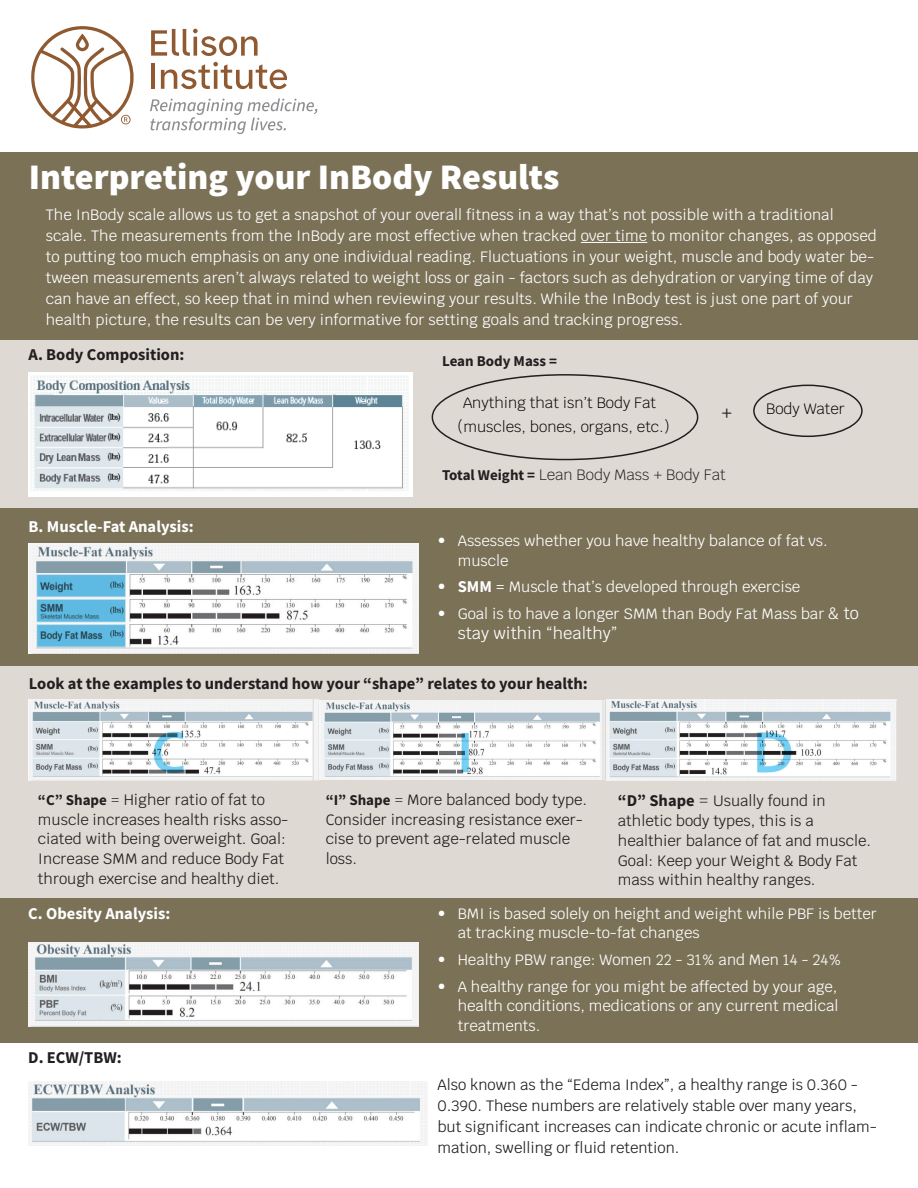
<style>
.page{position:relative;width:918px;height:1188px;background:#fff}
.page>*{position:absolute;margin:0;border:0;box-sizing:border-box;transform-origin:0 0}
.t1{font:900 36px "Source Sans Pro";color:#fff}
.t2{font:18px "Krub";color:#231f20}
.t3{font:700 16.5px "Source Sans Pro";color:#231f20}
.t4{font:700 16.5px "Source Sans Pro";color:#fff}
.t5{font:16.5px "Krub";color:#fff}
.t6{font:15px/21px "Krub";letter-spacing:.005em;color:#fff}
.t7{font:15px/19.8px "Krub";color:#231f20}
.t8{font:300 15px "Krub";color:#000}
.t9{font:300 15px "Krub";color:#231f20}
.t10{font:700 15px "Source Sans Pro";color:#231f20}
.s1{font-family:"Source Sans Pro";font-weight:700}
.s2{font-family:"Source Sans Pro";font-weight:700;font-size:16.5px}
.s3{font-size:16.5px}
.s4{font-weight:300}
.s5{font-weight:300;font-size:16.5px}
</style>
<div class="page">
<div style="left:0;top:898px;width:918px;height:145px;background:#7a7157"></div>
<div style="left:0;top:321px;width:918px;height:187px;background:#dedad3"></div>
<div style="left:0;top:508px;width:918px;height:158px;background:#7a7157"></div>
<div style="left:0;top:666px;width:918px;height:232px;background:#dedad3"></div>
<img style="left:28px;top:543px;width:390px;height:110px">
<img style="left:28px;top:943px;width:390px;height:83px">
<img style="left:28px;top:372px;width:384px;height:124px">
<img style="left:28px;top:1082px;width:400px;height:63px">
<div style="left:0;top:152px;width:918px;height:188px;background:#7a7157"></div>
<svg style="left:150px;top:98px;width:167px;height:36px"></svg>
<svg style="left:151px;top:29px;width:107px;height:27px"></svg>
<hr style="left:151px;top:64px;width:4px;height:25px;background:#8f5a31">
<svg style="left:161px;top:62px;width:126px;height:27px"></svg>
<svg style="left:31px;top:26px;width:103px;height:103px"></svg>
<hr style="left:581px;top:242px;width:66px;height:1px;background:#fff">
<img style="left:29px;top:699px;width:289px;height:81px">
<img style="left:320px;top:700px;width:283px;height:79px">
<img style="left:607px;top:699px;width:289px;height:81px">
<hr style="left:313px;top:698px;width:1px;height:191px;background:#dedad3">
<div style="left:432px;top:374px;width:266px;height:86px;border:2px solid #231f20;border-radius:50%"></div>
<div style="left:753px;top:385px;width:110px;height:52px;border:2px solid #231f20;border-radius:50%"></div>
<h1 class="t1" style="left:29px;top:152px;width:532px">Interpreting your InBody Results</h1>
<p class="t6" style="left:46px;top:205px;width:833px">The InBody scale allows us to get a snapshot of your overall fitness in a way that’s not possible with a traditional scale. The measurements from the InBody are most effective when tracked over time to monitor changes, as opposed to putting too much emphasis on any one individual reading. Fluctuations in your weight, muscle and body water be&shy;tween measurements aren’t always related to weight loss or gain - factors such as dehydration or varying time of day can have an effect, so keep that in mind when reviewing your results. While the InBody test is just one part of your health picture, the results can be very informative for setting goals and tracking progress.</p>
<p class="t3" style="left:29px;top:343px;width:157px">A. Body Composition:</p>
<p class="t4" style="left:29px;top:515px;width:167px">B. Muscle-Fat Analysis:</p>
<p class="t10" style="left:442px;top:351px;width:117px">Lean Body Mass =</p>
<p class="t8" style="left:463px;top:390px;width:195px">Anything that isn’t Body Fat</p>
<p class="t8" style="left:766px;top:396px;width:80px">Body Water</p>
<p class="t8" style="left:458px;top:414px;width:214px">(muscles, bones, organs, etc.)</p>
<p class="t9" style="left:442px;top:462px;width:285px"><span class="s1">Total Weight =</span> Lean Body Mass + Body Fat</p>
<p class="t2" style="left:721px;top:397px;width:12px">+</p>
<p class="t6" style="left:458px;top:531px;width:372px;line-height:19.8px;text-indent:-20px">• Assesses whether you have healthy balance of fat vs. muscle</p>
<p class="t6" style="left:437px;top:577px;width:364px">• <span class="s2">SMM</span> = Muscle that’s developed through exercise</p>
<p class="t6" style="left:437px;top:603px;width:423px">• Goal is to have a longer SMM than Body Fat Mass bar <span class="s3">&amp; to</span></p>
<p class="t5" style="left:458px;top:619px;width:161px">stay within “healthy”</p>
<p class="t3" style="left:29px;top:672px;width:560px">Look at the examples to understand how your “shape” relates to your health:</p>
<p class="t7" style="left:38px;top:790px;width:252px"><span class="s1">“C” Shape</span> <span class="s4">=</span> Higher ratio of fat to muscle increases health risks asso&shy;ciated with being overweight. Goal:<br>Increase SMM and reduce Body Fat through exercise and healthy diet.</p>
<p class="t4" style="left:28px;top:902px;width:144px">C. Obesity Analysis:</p>
<p class="t6" style="left:458px;top:903px;width:421px;line-height:19.8px;text-indent:-20px">• BMI is based solely on height and weight while PBF is better at tracking muscle-to-fat changes</p>
<p class="t6" style="left:437px;top:949px;width:405px">• Healthy PBW range: Women 22 - 31% and Men 14 - 24%</p>
<p class="t6" style="left:458px;top:976px;width:382px;line-height:19.8px;text-align:justify;text-indent:-20px">• A healthy range for you might be affected by your age, health conditions, medications or any current medical treatments.</p>
<p class="t3" style="left:28px;top:1046px;width:95px">D. ECW/TBW:</p>
<p class="t7" style="left:437px;top:1074px;width:441px;line-height:21px">Also known as the “Edema Index”, a healthy range is 0.360 - 0.390. These numbers are relatively stable over many years, but significant increases can indicate chronic or acute inflam&shy;mation, swelling or fluid retention.</p>
<p class="t7" style="left:326px;top:790px;width:263px"><span class="s1">“I” Shape</span> <span class="s4">=</span> More balanced body type.<br>Consider increasing resistance exer&shy;cise to prevent age-related muscle loss.</p>
<p class="t7" style="left:618px;top:791px;width:255px"><span class="s2">“D” Shape</span> <span class="s5">=</span> Usually found in athletic body types, this is a healthier balance of fat and muscle.<br>Goal: Keep your Weight &amp; Body Fat mass within healthy ranges.</p>
</div>
